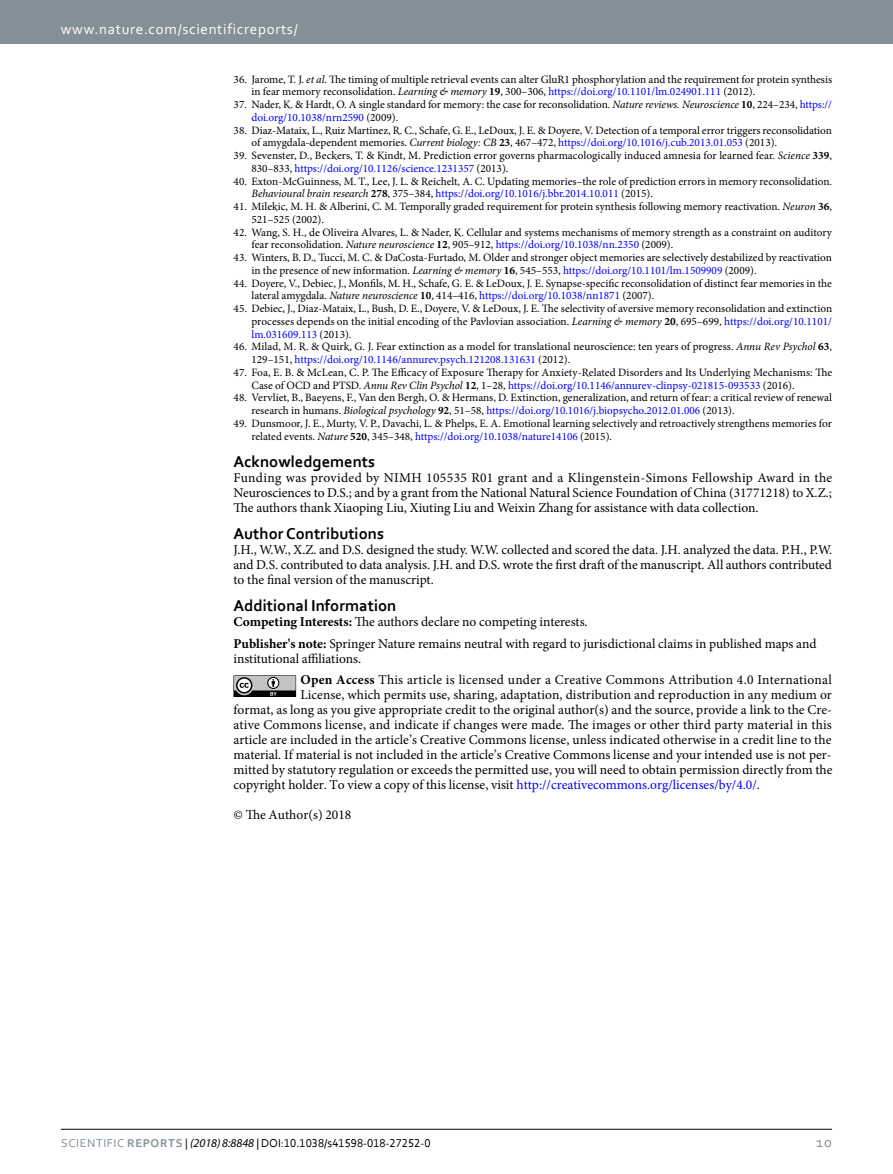
<style>
.page{position:relative;width:893px;height:1174px;background:#fff}
.page>*{position:absolute;margin:0;border:0;box-sizing:border-box;transform-origin:0 0}
.t1{font:700 16.5px "Corbel";color:#000}
.t2{font:15px "Corbel 2";letter-spacing:.045em;color:#fff}
.t3{font:15px "Corbel 2";color:#839097}
.t4{font:13.5px/15px "Minion Pro";color:#000;text-align:justify}
.t5{font:13.5px/21.8px "Minion Pro";letter-spacing:.02em;color:#000}
.t6{font:12px "Corbel";color:#000}
.t7{font:11.25px/12.8px "Minion Pro";color:#000}
.s1{font-style:italic}
.s2{font-weight:700}
.s3{color:#00f}
.s4{font-family:"Corbel 2";color:#839097}
.s5{font-family:"Corbel Bold 2";color:#839097}
.s6{font-family:"Corbel 2"}
.s7{font-family:"Myriad Pro";font-style:italic}
</style>
<div class="page">
<div style="left:0;top:0;width:893px;height:43px;background:#839097"></div>
<hr style="left:61px;top:1129px;width:771px;height:1px;background:#000">
<svg style="left:233px;top:675px;width:63px;height:22px"></svg>
<h2 class="t2" style="left:61px;top:19px;width:238px">www.nature.com/scientificreports/</h2>
<p class="t7" style="left:251px;top:73px;width:582px;text-indent:-18px">36. Jarome, T. J. <span class="s1">et al</span>. The timing of multiple retrieval events can alter GluR1 phosphorylation and the requirement for protein synthesis in fear memory reconsolidation. <span class="s1">Learning &amp; memory</span> <span class="s2">19</span>, 300–306, <span class="s3">https://doi.org/10.1101/lm.024901.111</span> (2012).</p>
<p class="t7" style="left:251px;top:98px;width:582px;text-indent:-18px">37. Nader, K. &amp; Hardt, O. A single standard for memory: the case for reconsolidation. <span class="s1">Nature reviews. Neuroscience</span> <span class="s2">10</span>, 224–234, <span class="s3">https:// doi.org/10.1038/nrn2590</span> (2009).</p>
<p class="t7" style="left:251px;top:124px;width:582px;text-indent:-18px">38. Diaz-Mataix, L., Ruiz Martinez, R. C., Schafe, G. E., LeDoux, J. E. &amp; Doyere, V. Detection of a temporal error triggers reconsolidation of amygdala-dependent memories. <span class="s1">Current biology: CB</span> <span class="s2">23</span>, 467–472, <span class="s3">https://doi.org/10.1016/j.cub.2013.01.053</span> (2013).</p>
<p class="t7" style="left:251px;top:149px;width:582px;text-indent:-18px">39. Sevenster, D., Beckers, T. &amp; Kindt, M. Prediction error governs pharmacologically induced amnesia for learned fear. <span class="s1">Science</span> <span class="s2">339</span>,<br>830–833, <span class="s3">https://doi.org/10.1126/science.1231357</span> (2013).</p>
<p class="t7" style="left:251px;top:175px;width:582px;text-indent:-18px">40. Exton-McGuinness, M. T., Lee, J. L. &amp; Reichelt, A. C. Updating memories–the role of prediction errors in memory reconsolidation.<br><span class="s1">Behavioural brain research</span> <span class="s2">278</span>, 375–384, <span class="s3">https://doi.org/10.1016/j.bbr.2014.10.011</span> (2015).</p>
<p class="t7" style="left:251px;top:200px;width:582px;text-indent:-18px">41. Milekic, M. H. &amp; Alberini, C. M. Temporally graded requirement for protein synthesis following memory reactivation. <span class="s1">Neuron</span> <span class="s2">36</span>,<br>521–525 (2002).</p>
<p class="t7" style="left:251px;top:226px;width:582px;text-indent:-18px">42. Wang, S. H., de Oliveira Alvares, L. &amp; Nader, K. Cellular and systems mechanisms of memory strength as a constraint on auditory fear reconsolidation. <span class="s1">Nature neuroscience</span> <span class="s2">12</span>, 905–912, <span class="s3">https://doi.org/10.1038/nn.2350</span> (2009).</p>
<p class="t7" style="left:251px;top:251px;width:582px;text-indent:-18px">43. Winters, B. D., Tucci, M. C. &amp; DaCosta-Furtado, M. Older and stronger object memories are selectively destabilized by reactivation in the presence of new information. <span class="s1">Learning &amp; memory</span> <span class="s2">16</span>, 545–553, <span class="s3">https://doi.org/10.1101/lm.1509909</span> (2009).</p>
<p class="t7" style="left:251px;top:277px;width:582px;text-indent:-18px">44. Doyere, V., Debiec, J., Monfils, M. H., Schafe, G. E. &amp; LeDoux, J. E. Synapse-specific reconsolidation of distinct fear memories in the lateral amygdala. <span class="s1">Nature neuroscience</span> <span class="s2">10</span>, 414–416, <span class="s3">https://doi.org/10.1038/nn1871</span> (2007).</p>
<p class="t7" style="left:251px;top:302px;width:582px;text-align:justify;text-indent:-18px">45. Debiec, J., Diaz-Mataix, L., Bush, D. E., Doyere, V. &amp; LeDoux, J. E. The selectivity of aversive memory reconsolidation and extinction processes depends on the initial encoding of the Pavlovian association. <span class="s1">Learning &amp; memory</span> <span class="s2">20</span>, 695–699, <span class="s3">https://doi.org/10.1101/ lm.031609.113</span> (2013).</p>
<p class="t7" style="left:251px;top:340px;width:582px;text-indent:-18px">46. Milad, M. R. &amp; Quirk, G. J. Fear extinction as a model for translational neuroscience: ten years of progress. <span class="s1">Annu Rev Psychol</span> <span class="s2">63</span>,<br>129–151, <span class="s3">https://doi.org/10.1146/annurev.psych.121208.131631</span> (2012).</p>
<p class="t7" style="left:251px;top:366px;width:582px;text-indent:-18px">47. Foa, E. B. &amp; McLean, C. P. The Efficacy of Exposure Therapy for Anxiety-Related Disorders and Its Underlying Mechanisms: The<br>Case of OCD and PTSD. <span class="s1">Annu Rev Clin Psychol</span> <span class="s2">12</span>, 1–28, <span class="s3">https://doi.org/10.1146/annurev-clinpsy-021815-093533</span> (2016).</p>
<p class="t7" style="left:251px;top:391px;width:582px;text-indent:-18px">48. Vervliet, B., Baeyens, F., Van den Bergh, O. &amp; Hermans, D. Extinction, generalization, and return of fear: a critical review of renewal research in humans. <span class="s1">Biological psychology</span> <span class="s2">92</span>, 51–58, <span class="s3">https://doi.org/10.1016/j.biopsycho.2012.01.006</span> (2013).</p>
<p class="t7" style="left:251px;top:417px;width:582px;text-indent:-18px">49. Dunsmoor, J. E., Murty, V. P., Davachi, L. &amp; Phelps, E. A. Emotional learning selectively and retroactively strengthens memories for related events. <span class="s1">Nature</span> <span class="s2">520</span>, 345–348, <span class="s3">https://doi.org/10.1038/nature14106</span> (2015).</p>
<h1 class="t1" style="left:233px;top:451px;width:143px">Acknowledgements</h1>
<p class="t4" style="left:233px;top:470px;width:600px">Funding was provided by NIMH 105535 R01 grant and a Klingenstein-Simons Fellowship Award in the Neurosciences to D.S.; and by a grant from the National Natural Science Foundation of China (31771218) to X.Z.; The authors thank Xiaoping Liu, Xiuting Liu and Weixin Zhang for assistance with data collection.</p>
<h1 class="t1" style="left:233px;top:523px;width:152px">Author Contributions</h1>
<p class="t4" style="left:233px;top:542px;width:600px">J.H., W.W., X.Z. and D.S. designed the study. W.W. collected and scored the data. J.H. analyzed the data. P.H., P.W. and D.S. contributed to data analysis. J.H. and D.S. wrote the first draft of the manuscript. All authors contributed to the final version of the manuscript.</p>
<h1 class="t1" style="left:233px;top:595px;width:164px">Additional Information</h1>
<p class="t4" style="left:233px;top:610px;width:584px;line-height:21.8px"><span class="s2">Competing Interests:</span> The authors declare no competing interests.<br><span class="s2">Publisher's note:</span> Springer Nature remains neutral with regard to jurisdictional claims in published maps and</p>
<p class="t5" style="left:301px;top:647px;width:533px;text-indent:-67px">institutional affiliations.<br><span class="s2">Open Access</span> This article is licensed under a Creative Commons Attribution 4.0 International</p>
<p class="t4" style="left:233px;top:687px;width:601px;text-indent:67px">License, which permits use, sharing, adaptation, distribution and reproduction in any medium or format, as long as you give appropriate credit to the original author(s) and the source, provide a link to the Cre&shy;ative Commons license, and indicate if changes were made. The images or other third party material in this article are included in the article’s Creative Commons license, unless indicated otherwise in a credit line to the material. If material is not included in the article’s Creative Commons license and your intended use is not per&shy;mitted by statutory regulation or exceeds the permitted use, you will need to obtain permission directly from the copyright holder. To view a copy of this license, visit <span class="s3">http://creativecommons.org/licenses/by/4.0/</span>.</p>
<p class="t4" style="left:233px;top:807px;width:119px">© The Author(s) 2018</p>
<p class="t6" style="left:61px;top:1135px;width:371px"><span class="s4">SCIeNTIFIC</span> <span class="s5">REPORTS</span> <span class="s6">|</span> <span class="s7">(2018) 8:8848</span> | DOI:10.1038/s41598-018-27252-0</p>
<h2 class="t3" style="left:816px;top:1132px;width:17px">10</h2>
</div>
